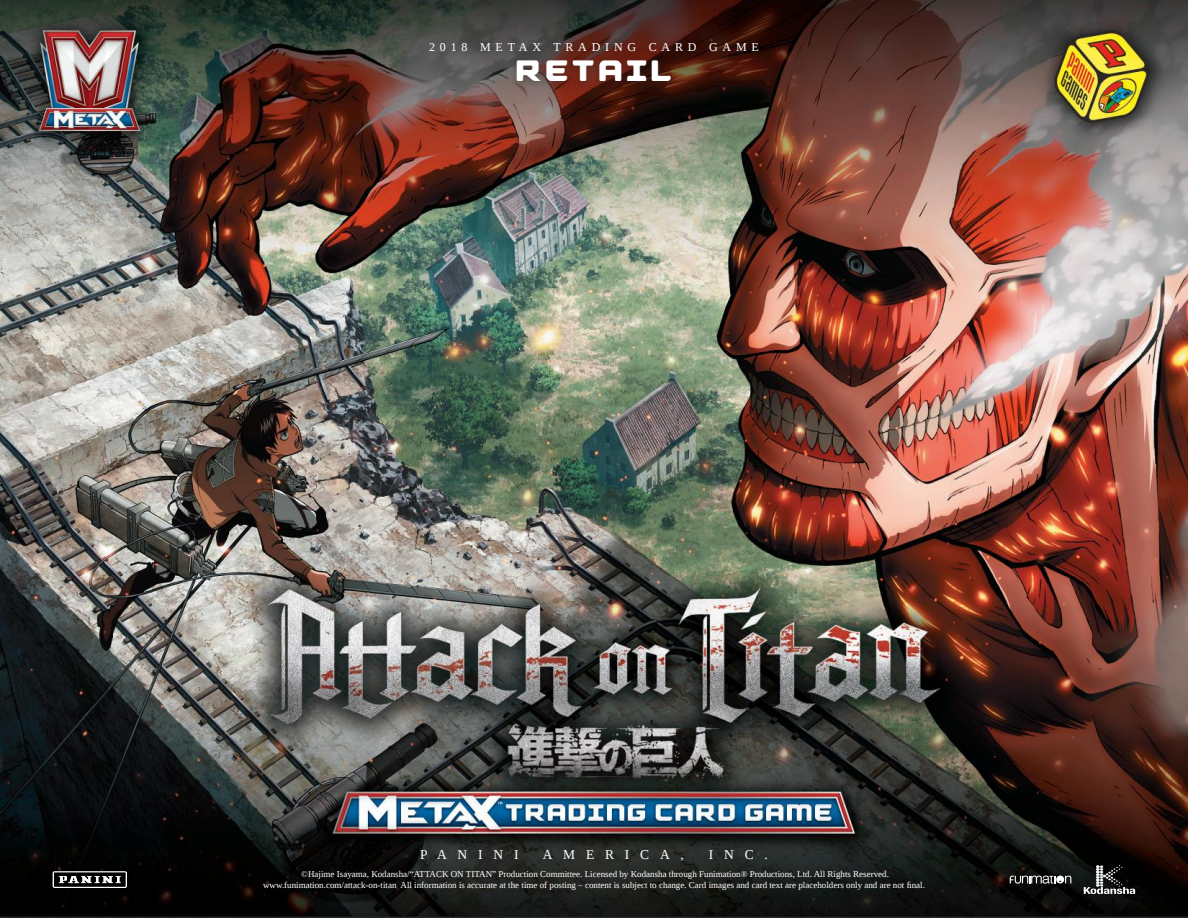
<style>
.page{position:relative;width:1188px;height:918px;background:#fff}
.page>*{position:absolute;margin:0;border:0;box-sizing:border-box;transform-origin:0 0}
.t1{font:30px "Falcon Punch Straight";letter-spacing:.1em;color:#fff}
.t2{font:13.5px "Liberation Serif";letter-spacing:.8em;color:#fff}
.t3{font:12px "Liberation Serif";letter-spacing:.4em;color:#fff}
.t4{font:9px "Liberation Serif";color:#fff}
</style>
<div class="page">
<img style="left:0;top:0;width:1188px;height:918px">
<div style="left:414px;top:845px;width:360px;height:24px;background:#231f20;opacity:.4"></div>
<div style="left:423px;top:38px;width:342px;height:22px;background:#231f20;opacity:.4"></div>
<div style="left:509px;top:54px;width:169px;height:36px;background:#231f20;opacity:.4"></div>
<svg style="left:53px;top:871px;width:74px;height:17px"></svg>
<svg style="left:1010px;top:876px;width:63px;height:8px"></svg>
<svg style="left:1084px;top:865px;width:51px;height:29px"></svg>
<p class="t3" style="left:429px;top:39px;width:331px">2018 METAX TRADING CARD GAME</p>
<p class="t1" style="left:516px;top:53px;width:158px">RETAIL</p>
<p class="t2" style="left:420px;top:846px;width:100px">PANINI</p>
<p class="t2" style="left:543px;top:846px;width:143px">AMERICA,</p>
<p class="t2" style="left:709px;top:846px;width:61px">INC.</p>
<p class="t4" style="left:301px;top:869px;width:589px">©Hajime Isayama, Kodansha/“ATTACK ON TITAN” Production Committee. Licensed by Kodansha through Funimation® Productions, Ltd. All Rights Reserved.</p>
<p class="t4" style="left:263px;top:879px;width:663px">www.funimation.com/attack-on-titan All information is accurate at the time of posting – content is subject to change. Card images and card text are placeholders only and are not final.</p>
</div>
